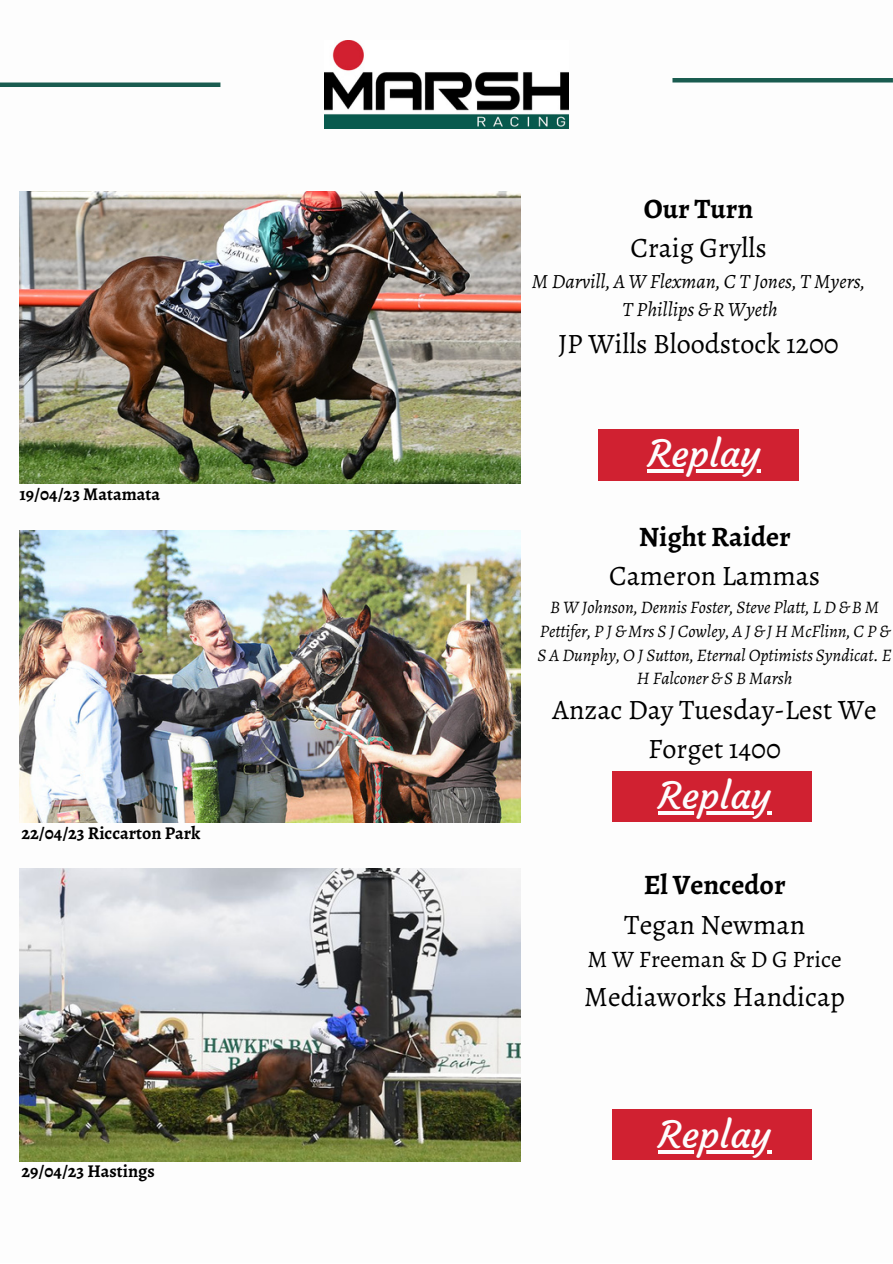
<style>
.page{position:relative;width:893px;height:1264px;background:#fff}
.page>*{position:absolute;margin:0;border:0;box-sizing:border-box;transform-origin:0 0}
.t1{font:37.5px "Courgette";color:#fdfdfd}
.t2{font:28.2px/39.3px "Alegreya";color:#000;text-align:center}
.t3{font:700 28.2px "Alegreya";color:#000}
.t4{font:23.7px "Alegreya";color:#000}
.t5{font:italic 20.25px/28px "Alegreya";color:#000;text-align:center}
.t6{font:700 18px "Alegreya";color:#000}
.t7{font:italic 17.7px/23.5px "Alegreya";color:#000;text-align:center}
</style>
<div class="page">
<img style="left:324px;top:40px;width:244px;height:89px">
<div style="left:0;top:82px;width:220px;height:5px;background:#1a5c50"></div>
<hr style="left:672px;top:78px;width:220px;height:4px;background:#1a5c50">
<img style="left:20px;top:191px;width:500px;height:293px">
<img style="left:20px;top:530px;width:500px;height:292px">
<div style="left:598px;top:429px;width:200px;height:51px;background:#d02131"></div>
<hr style="left:647px;top:469px;width:113px;height:3px;background:#fdfdfd">
<div style="left:612px;top:771px;width:199px;height:50px;background:#d02131"></div>
<hr style="left:658px;top:811px;width:113px;height:3px;background:#fdfdfd">
<img style="left:20px;top:868px;width:500px;height:293px">
<div style="left:612px;top:1109px;width:199px;height:50px;background:#d02131"></div>
<hr style="left:658px;top:1150px;width:113px;height:3px;background:#fdfdfd">
<p class="t6" style="left:20px;top:481px;width:142px">19/04/23 Matamata</p>
<p class="t6" style="left:22px;top:820px;width:180px">22/04/23 Riccarton Park</p>
<p class="t6" style="left:22px;top:1158px;width:135px">29/04/23 Hastings</p>
<h2 class="t3" style="left:643px;top:189px;width:111px">Our Turn</h2>
<h2 class="t2" style="left:630px;top:228px;width:138px">Craig Grylls</h2>
<p class="t5" style="left:531px;top:267px;width:335px">M Darvill, A W Flexman, C T Jones, T Myers,<br>T Phillips &amp; R Wyeth</p>
<h2 class="t2" style="left:558px;top:324px;width:282px">JP Wills Bloodstock 1200</h2>
<h1 class="t1" style="left:647px;top:430px;width:114px">Replay</h1>
<h2 class="t3" style="left:638px;top:517px;width:153px">Night Raider</h2>
<h2 class="t2" style="left:609px;top:556px;width:213px">Cameron Lammas</h2>
<p class="t7" style="left:537px;top:595px;width:355px">B W Johnson, Dennis Foster, Steve Platt, L D &amp; B M Pettifer, P J &amp; Mrs S J Cowley, A J &amp; J H McFlinn, C P &amp; S A Dunphy, O J Sutton, Eternal Optimists Syndicat. E H Falconer &amp; S B Marsh</p>
<h2 class="t2" style="left:552px;top:690px;width:326px">Anzac Day Tuesday-Lest We<br>Forget 1400</h2>
<h1 class="t1" style="left:658px;top:772px;width:114px">Replay</h1>
<h2 class="t3" style="left:643px;top:865px;width:143px">El Vencedor</h2>
<h2 class="t2" style="left:624px;top:904px;width:182px">Tegan Newman</h2>
<h3 class="t4" style="left:587px;top:943px;width:256px">M W Freeman &amp; D G Price</h3>
<h2 class="t2" style="left:584px;top:976px;width:262px">Mediaworks Handicap</h2>
<h1 class="t1" style="left:658px;top:1111px;width:114px">Replay</h1>
</div>
